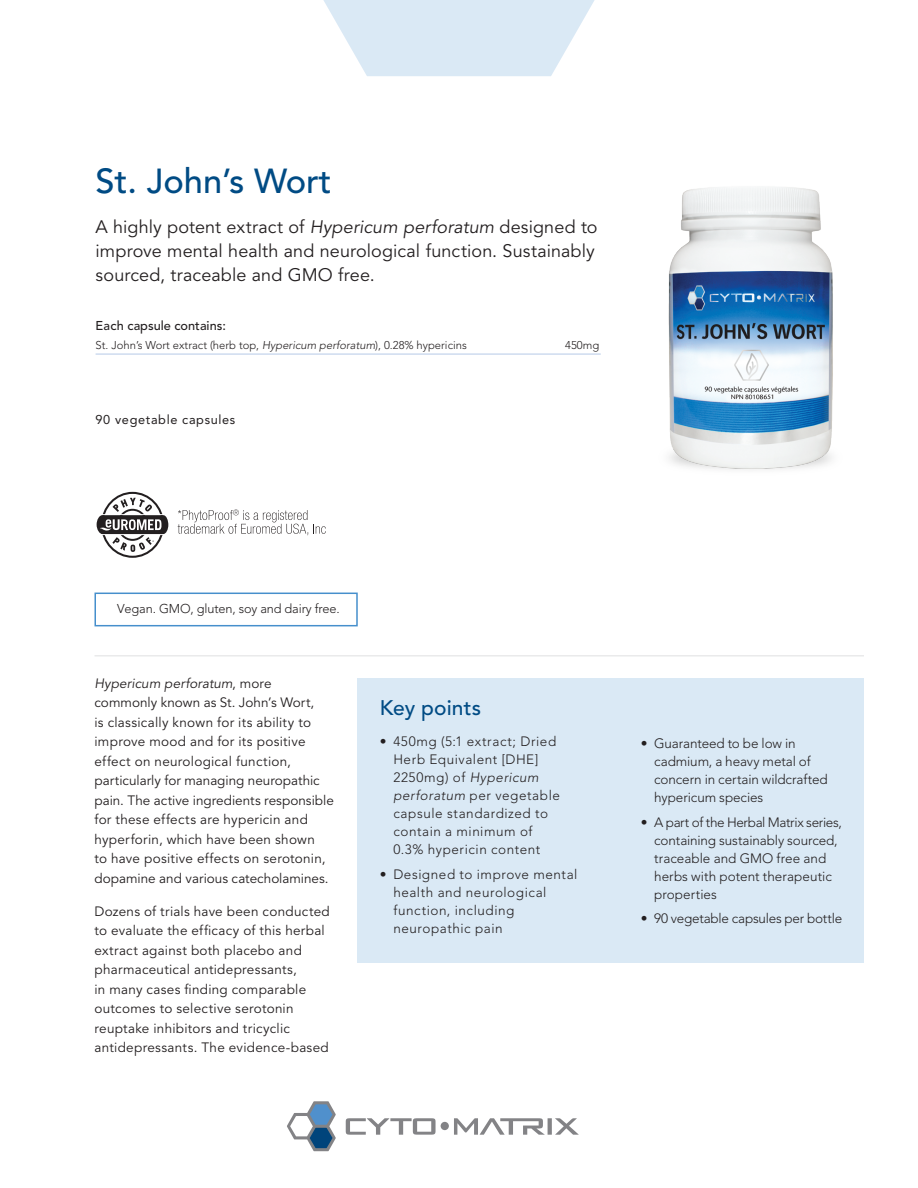
<style>
.page{position:relative;width:918px;height:1188px;background:#fff}
.page>*{position:absolute;margin:0;border:0;box-sizing:border-box;transform-origin:0 0}
.t1{font:500 34.5px "Avenir LT Std";color:#004b84}
.Key_points{font:500 21px "Avenir LT Std";letter-spacing:.005em;color:#004b84}
.Body{font:18px/24px "Avenir LT Std";letter-spacing:.005em;color:#231f20}
.Body2{font:13.5px/19.5px "Avenir LT Std";letter-spacing:.02em;color:#231f20}
.Bullet_points{font:300 13.5px/18px "Avenir LT Std";letter-spacing:.04em;color:#231f20}
.Bullet_points-2{font:300 13.5px/18px "Avenir LT Std";letter-spacing:.01em;color:#231f20}
.Bullet_points-3{font:300 13.5px/18px "Avenir LT Std";letter-spacing:-.01em;color:#231f20}
.Bullet_points-4{font:300 13.5px "Avenir LT Std";letter-spacing:-.015em;color:#231f20}
.non_medicinal_body_t{font:300 12.75px "Avenir LT Std";letter-spacing:-.01em;color:#231f20}
.non_medicinal_body_t-2{font:500 12.75px "Avenir LT Std";color:#231f20}
.code{font:12.75px "Avenir LT Std";letter-spacing:.05em;color:#231f20}
._3b_Content{font:300 11.25px "Avenir LT Std";color:#231f20}
.s1{font-style:italic}
</style>
<div class="page">
<svg style="left:323px;top:0;width:272px;height:76px"></svg>
<svg style="left:287px;top:1101px;width:49px;height:50px"></svg>
<div style="left:441px;top:1122px;width:8px;height:8px;background:#838386;border-radius:50%"></div>
<svg style="left:346px;top:1118px;width:90px;height:17px"></svg>
<svg style="left:454px;top:1118px;width:125px;height:17px"></svg>
<hr style="left:94px;top:655px;width:770px;height:2px;background:#939598">
<div style="left:94px;top:593px;width:264px;height:33px;border:2px solid #468fcc"></div>
<hr style="left:96px;top:354px;width:505px;height:1px;background:#b5c9e7">
<div style="left:358px;top:678px;width:506px;height:285px;background:#dae9f5"></div>
<svg style="left:96px;top:492px;width:73px;height:66px"></svg>
<svg style="left:178px;top:509px;width:148px;height:26px"></svg>
<img style="left:563px;top:187px;width:270px;height:283px">
<h1 class="t1" style="left:96px;top:161px;width:238px">St. John’s Wort</h1>
<p class="Body" style="left:96px;top:216px;width:504px">A highly potent extract of <span class="s1">Hypericum perforatum</span> designed to improve mental health and neurological function. Sustainably sourced, traceable and GMO free.</p>
<p class="non_medicinal_body_t-2" style="left:96px;top:318px;width:132px">Each capsule contains:</p>
<p class="_3b_Content" style="left:96px;top:339px;width:373px">St. John’s Wort extract (herb top, <span class="s1">Hypericum perforatum</span>), 0.28% hypericins</p>
<p class="_3b_Content" style="left:565px;top:339px;width:36px">450mg</p>
<p class="code" style="left:96px;top:412px;width:141px">90 vegetable capsules</p>
<p class="non_medicinal_body_t" style="left:117px;top:601px;width:224px">Vegan. GMO, gluten, soy and dairy free.</p>
<p class="Body2" style="left:94px;top:673px;width:241px"><span class="s1">Hypericum perforatum</span>, more commonly known as St. John’s Wort,<br>is classically known for its ability to improve mood and for its positive effect on neurological function, particularly for managing neuropathic pain. The active ingredients responsible for these effects are hypericin and hyperforin, which have been shown<br>to have positive effects on serotonin, dopamine and various catecholamines.</p>
<p class="Body2" style="left:94px;top:901px;width:237px">Dozens of trials have been conducted to evaluate the efficacy of this herbal extract against both placebo and pharmaceutical antidepressants,<br>in many cases finding comparable outcomes to selective serotonin reuptake inhibitors and tricyclic antidepressants. The evidence-based</p>
<p class="Key_points" style="left:380px;top:696px;width:103px">Key points</p>
<p class="Bullet_points" style="left:393px;top:733px;width:168px;text-indent:-13px">• 450mg (5:1 extract; Dried<br>Herb Equivalent [DHE]<br>2250mg) of <span class="s1">Hypericum perforatum</span> per vegetable capsule standardized to contain a minimum of<br>0.3% hypericin content</p>
<p class="Bullet_points" style="left:393px;top:866px;width:186px;text-indent:-13px">• Designed to improve mental health and neurological function, including neuropathic pain</p>
<p class="Bullet_points-3" style="left:654px;top:734px;width:175px;text-indent:-14px">• Guaranteed to be low in cadmium, a heavy metal of concern in certain wildcrafted hypericum species</p>
<p class="Bullet_points-2" style="left:654px;top:813px;width:189px;text-indent:-14px">• A part of the Herbal Matrix series, containing sustainably sourced, traceable and GMO free and herbs with potent therapeutic properties</p>
<p class="Bullet_points-4" style="left:641px;top:911px;width:203px">• 90 vegetable capsules per bottle</p>
</div>
